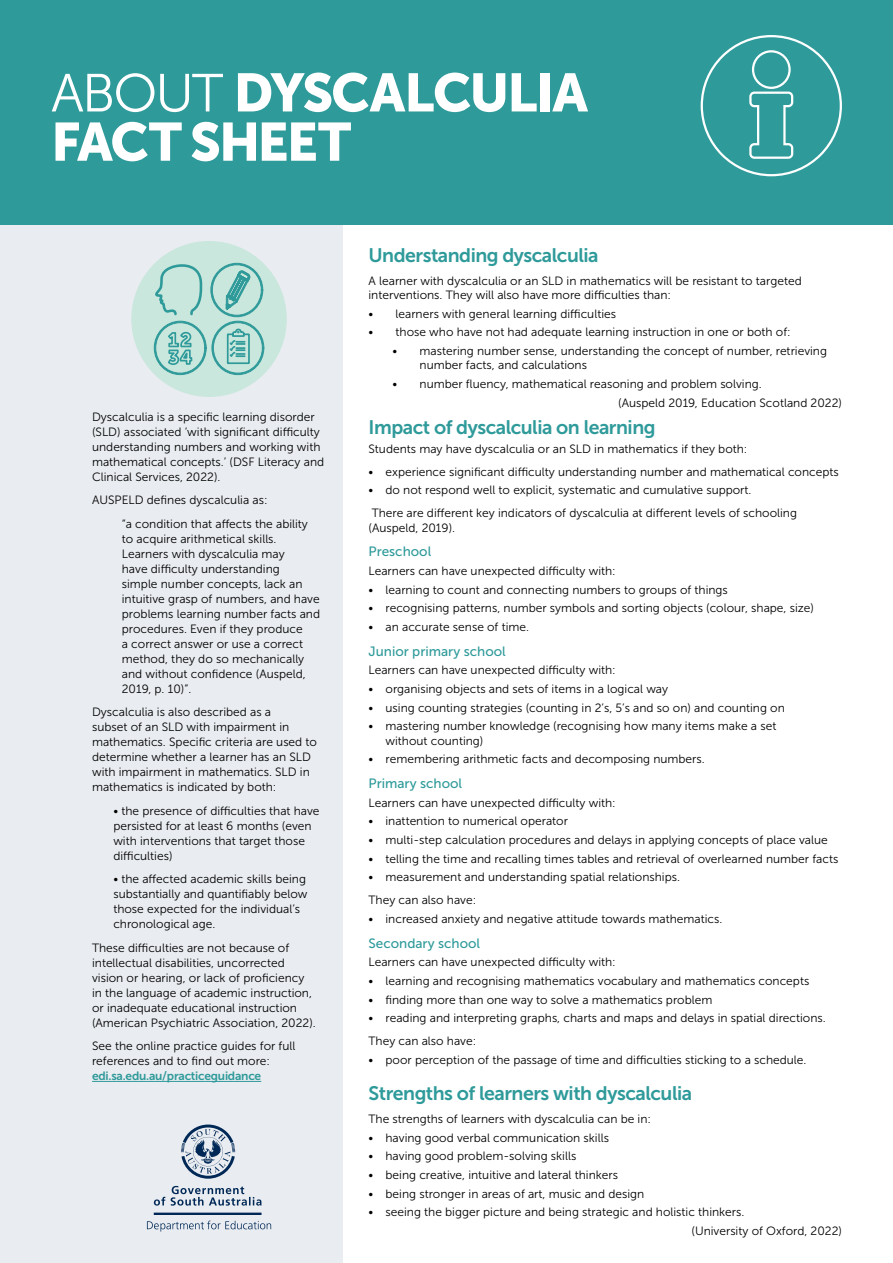
<style>
.page{position:relative;width:893px;height:1263px;background:#fff}
.page>*{position:absolute;margin:0;border:0;box-sizing:border-box;transform-origin:0 0}
.t1{font:53.55px/49.2px "Museo Sans 900";letter-spacing:-.04em;color:#fff}
.t2{font:19.5px "Museo Sans 700";letter-spacing:-.025em;color:#2f9a9a}
.t3{font:13.5px "Museo Sans 500";color:#2f9a9a}
.t4{font:12px/15px "Museo Sans 300";color:#000}
.t5{font:12px "Museo Sans 700";letter-spacing:-.02em;color:#2f9a9a}
.s1{font-family:"Museo Sans 300"}
</style>
<div class="page">
<div style="left:0;top:0;width:343px;height:1263px;background:#e9ecf0"></div>
<div style="left:0;top:0;width:893px;height:224px;background:#2f9a9a"></div>
<svg style="left:147px;top:1124px;width:124px;height:107px"></svg>
<div style="left:131px;top:241px;width:156px;height:156px;background:#c9e7dc;border-radius:50%"></div>
<svg style="left:150px;top:224px;width:114px;height:163px"></svg>
<hr style="left:92px;top:1081px;width:169px;height:1px;background:#2f9a9a">
<svg style="left:700px;top:35px;width:142px;height:142px"></svg>
<h1 class="t1" style="left:51px;top:68px;width:538px"><span class="s1">ABOUT</span> DYSCALCULIA<br>FACT SHEET</h1>
<p class="t4" style="left:92px;top:409px;width:234px">Dyscalculia is a specific learning disorder (SLD) associated ‘with significant difficulty understanding numbers and working with mathematical concepts.’ (DSF Literacy and Clinical Services, 2022).</p>
<p class="t4" style="left:122px;top:488px;width:188px;line-height:23.5px;text-indent:-30px">AUSPELD defines dyscalculia as:<br>“a condition that affects the ability</p>
<p class="t4" style="left:122px;top:531px;width:200px">to acquire arithmetical skills.<br>Learners with dyscalculia may<br>have difficulty understanding<br>simple number concepts, lack an intuitive grasp of numbers, and have problems learning number facts and procedures. Even if they produce<br>a correct answer or use a correct method, they do so mechanically and without confidence (Auspeld,<br>2019, p. 10)”.</p>
<p class="t4" style="left:92px;top:705px;width:226px">Dyscalculia is also described as a<br>subset of an SLD with impairment in mathematics. Specific criteria are used to determine whether a learner has an SLD with impairment in mathematics. SLD in mathematics is indicated by both:</p>
<p class="t4" style="left:113px;top:803px;width:208px">• the presence of difficulties that have persisted for at least 6 months (even with interventions that target those difficulties)</p>
<p class="t4" style="left:113px;top:872px;width:196px">• the affected academic skills being substantially and quantifiably below those expected for the individual’s chronological age.</p>
<p class="t4" style="left:92px;top:940px;width:225px">These difficulties are not because of intellectual disabilities, uncorrected vision or hearing, or lack of proficiency in the language of academic instruction, or inadequate educational instruction (American Psychiatric Association, 2022).</p>
<p class="t4" style="left:92px;top:1039px;width:205px">See the online practice guides for full references and to find out more:</p>
<p class="t5" style="left:92px;top:1069px;width:171px">edi.sa.edu.au/practiceguidance</p>
<h2 class="t2" style="left:369px;top:244px;width:232px">Understanding dyscalculia</h2>
<p class="t4" style="left:369px;top:273px;width:435px;line-height:14.4px">A learner with dyscalculia or an SLD in mathematics will be resistant to targeted interventions. They will also have more difficulties than:</p>
<p class="t4" style="left:369px;top:306px;width:249px">• learners with general learning difficulties</p>
<p class="t4" style="left:369px;top:325px;width:424px">• those who have not had adequate learning instruction in one or both of:</p>
<p class="t4" style="left:420px;top:344px;width:409px;line-height:14.4px;text-indent:-27px">• mastering number sense, understanding the concept of number, retrieving number facts, and calculations</p>
<p class="t4" style="left:618px;top:375px;width:225px;line-height:18.6px;text-indent:-226px">• number fluency, mathematical reasoning and problem solving.<br>(Auspeld 2019, Education Scotland 2022)</p>
<h2 class="t2" style="left:369px;top:417px;width:289px">Impact of dyscalculia on learning</h2>
<p class="t4" style="left:369px;top:441px;width:380px">Students may have dyscalculia or an SLD in mathematics if they both:</p>
<p class="t4" style="left:369px;top:464px;width:472px">• experience significant difficulty understanding number and mathematical concepts</p>
<p class="t4" style="left:369px;top:479px;width:430px;line-height:23px">• do not respond well to explicit, systematic and cumulative support.<br>There are different key indicators of dyscalculia at different levels of schooling</p>
<p class="t4" style="left:369px;top:520px;width:88px">(Auspeld, 2019).</p>
<p class="t3" style="left:369px;top:544px;width:64px">Preschool</p>
<p class="t4" style="left:369px;top:564px;width:249px">Learners can have unexpected difficulty with:</p>
<p class="t4" style="left:369px;top:582px;width:361px">• learning to count and connecting numbers to groups of things</p>
<p class="t4" style="left:369px;top:601px;width:447px">• recognising patterns, number symbols and sorting objects (colour, shape, size)</p>
<p class="t4" style="left:369px;top:619px;width:162px">• an accurate sense of time.</p>
<p class="t3" style="left:369px;top:644px;width:139px">Junior primary school</p>
<p class="t4" style="left:369px;top:663px;width:249px">Learners can have unexpected difficulty with:</p>
<p class="t4" style="left:369px;top:681px;width:301px">• organising objects and sets of items in a logical way</p>
<p class="t4" style="left:369px;top:700px;width:418px">• using counting strategies (counting in 2’s, 5’s and so on) and counting on</p>
<p class="t4" style="left:386px;top:719px;width:392px;line-height:14.4px;text-indent:-17px">• mastering number knowledge (recognising how many items make a set without counting)</p>
<p class="t4" style="left:369px;top:752px;width:338px">• remembering arithmetic facts and decomposing numbers.</p>
<p class="t3" style="left:369px;top:776px;width:95px">Primary school</p>
<p class="t4" style="left:369px;top:795px;width:249px">Learners can have unexpected difficulty with:</p>
<p class="t4" style="left:369px;top:814px;width:201px">• inattention to numerical operator</p>
<p class="t4" style="left:369px;top:832px;width:461px">• multi-step calculation procedures and delays in applying concepts of place value</p>
<p class="t4" style="left:369px;top:851px;width:471px">• telling the time and recalling times tables and retrieval of overlearned number facts</p>
<p class="t4" style="left:369px;top:866px;width:313px;line-height:23px">• measurement and understanding spatial relationships.<br>They can also have:</p>
<p class="t4" style="left:369px;top:911px;width:355px">• increased anxiety and negative attitude towards mathematics.</p>
<p class="t3" style="left:369px;top:936px;width:113px">Secondary school</p>
<p class="t4" style="left:369px;top:955px;width:249px">Learners can have unexpected difficulty with:</p>
<p class="t4" style="left:369px;top:973px;width:442px">• learning and recognising mathematics vocabulary and mathematics concepts</p>
<p class="t4" style="left:369px;top:992px;width:345px">• finding more than one way to solve a mathematics problem</p>
<p class="t4" style="left:369px;top:1007px;width:459px;line-height:23px">• reading and interpreting graphs, charts and maps and delays in spatial directions.<br>They can also have:</p>
<p class="t4" style="left:369px;top:1052px;width:439px">• poor perception of the passage of time and difficulties sticking to a schedule.</p>
<h2 class="t2" style="left:369px;top:1082px;width:325px">Strengths of learners with dyscalculia</h2>
<p class="t4" style="left:369px;top:1111px;width:284px">The strengths of learners with dyscalculia can be in:</p>
<p class="t4" style="left:369px;top:1130px;width:242px">• having good verbal communication skills</p>
<p class="t4" style="left:369px;top:1149px;width:209px">• having good problem-solving skills</p>
<p class="t4" style="left:369px;top:1167px;width:251px">• being creative, intuitive and lateral thinkers</p>
<p class="t4" style="left:369px;top:1186px;width:277px">• being stronger in areas of art, music and design</p>
<p class="t4" style="left:691px;top:1203px;width:152px;line-height:18.6px;text-indent:-323px">• seeing the bigger picture and being strategic and holistic thinkers.<br>(University of Oxford, 2022)</p>
</div>
